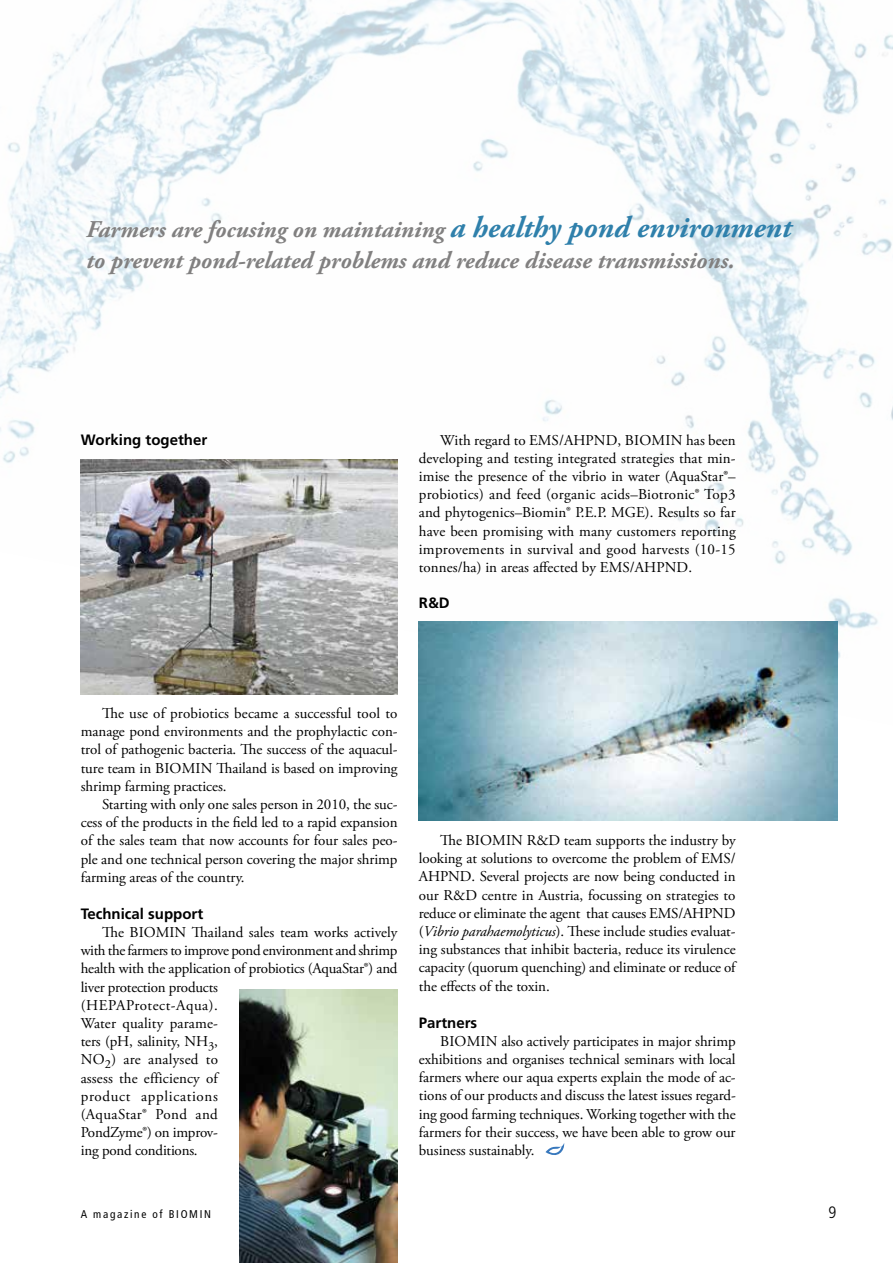
<style>
.page{position:relative;width:893px;height:1263px;background:#fff}
.page>*{position:absolute;margin:0;border:0;box-sizing:border-box;transform-origin:0 0}
.t1{font:italic 700 24px/31.5px "Adobe Garamond Pro";color:#818080}
.t2{font:300 condensed 16.5px "Frutiger LT Std";color:#000}
.t3{font:15px/18.1px "Adobe Garamond Pro";letter-spacing:-.005em;color:#000;text-align:justify}
.t4{font:700 15px "Frutiger LT Std";color:#000}
.t5{font:condensed 11.25px "Frutiger LT Std";letter-spacing:.15em;color:#000}
.s1{font-size:30px;color:#2f80ab}
.s2{font-style:italic}
</style>
<div class="page">
<img style="left:0;top:0;width:893px;height:726px">
<svg style="left:545px;top:1143px;width:20px;height:12px"></svg>
<img style="left:81px;top:459px;width:317px;height:235px">
<img style="left:239px;top:990px;width:159px;height:273px">
<img style="left:419px;top:622px;width:419px;height:199px">
<h1 class="t1" style="left:86px;top:214px;width:707px">Farmers are focusing on maintaining <span class="s1">a healthy pond environment </span>to prevent pond-related problems and reduce disease transmissions.</h1>
<p class="t4" style="left:81px;top:431px;width:128px">Working together</p>
<p class="t3" style="left:419px;top:431px;width:318px;text-indent:21px">With regard to EMS/AHPND, BIOMIN has been developing and testing integrated strategies that min&shy;imise the presence of the vibrio in water (AquaStar®– probiotics) and feed (organic acids–Biotronic® Top3 and phytogenics–Biomin® P.E.P. MGE). Results so far have been promising with many customers reporting improvements in survival and good harvests (10-15 tonnes/ha) in areas affected by EMS/AHPND.</p>
<p class="t4" style="left:419px;top:594px;width:32px">R&amp;D</p>
<p class="t3" style="left:81px;top:705px;width:318px;text-indent:21px">The use of probiotics became a successful tool to manage pond environments and the prophylactic con&shy;trol of pathogenic bacteria. The success of the aquacul&shy;ture team in BIOMIN Thailand is based on improving shrimp farming practices.</p>
<p class="t3" style="left:81px;top:796px;width:318px;text-indent:21px">Starting with only one sales person in 2010, the suc&shy;cess of the products in the field led to a rapid expansion of the sales team that now accounts for four sales peo&shy;ple and one technical person covering the major shrimp farming areas of the country.</p>
<p class="t4" style="left:81px;top:905px;width:124px">Technical support</p>
<p class="t3" style="left:81px;top:924px;width:318px;text-align:left;text-indent:21px">The BIOMIN Thailand sales team works actively with the farmers to improve pond environment and shrimp health with the application of probiotics (AquaStar®) and liver protection products<br>(HEPAProtect-Aqua).<br>Water quality parame-<br>ters (pH, salinity, NH<sub>3</sub>,<br>NO<sub>2</sub>) are analysed to<br>assess the efficiency of<br>product applications<br>(AquaStar® Pond and<br>PondZyme®) on improv-<br>ing pond conditions.</p>
<p class="t3" style="left:419px;top:832px;width:318px;text-indent:21px">The BIOMIN R&amp;D team supports the industry by looking at solutions to overcome the problem of EMS/ AHPND. Several projects are now being conducted in our R&amp;D centre in Austria, focussing on strategies to reduce or eliminate the agent that causes EMS/AHPND (<span class="s2">Vibrio parahaemolyticus</span>). These include studies evaluat&shy;ing substances that inhibit bacteria, reduce its virulence capacity (quorum quenching) and eliminate or reduce of the effects of the toxin.</p>
<p class="t4" style="left:419px;top:1014px;width:60px">Partners</p>
<p class="t3" style="left:419px;top:1032px;width:318px;text-indent:21px">BIOMIN also actively participates in major shrimp exhibitions and organises technical seminars with local farmers where our aqua experts explain the mode of ac&shy;tions of our products and discuss the latest issues regard&shy;ing good farming techniques. Working together with the farmers for their success, we have been able to grow our business sustainably.</p>
<p class="t5" style="left:81px;top:1208px;width:132px">A magazine of BIOMIN</p>
<p class="t2" style="left:829px;top:1203px;width:9px">9</p>
</div>
